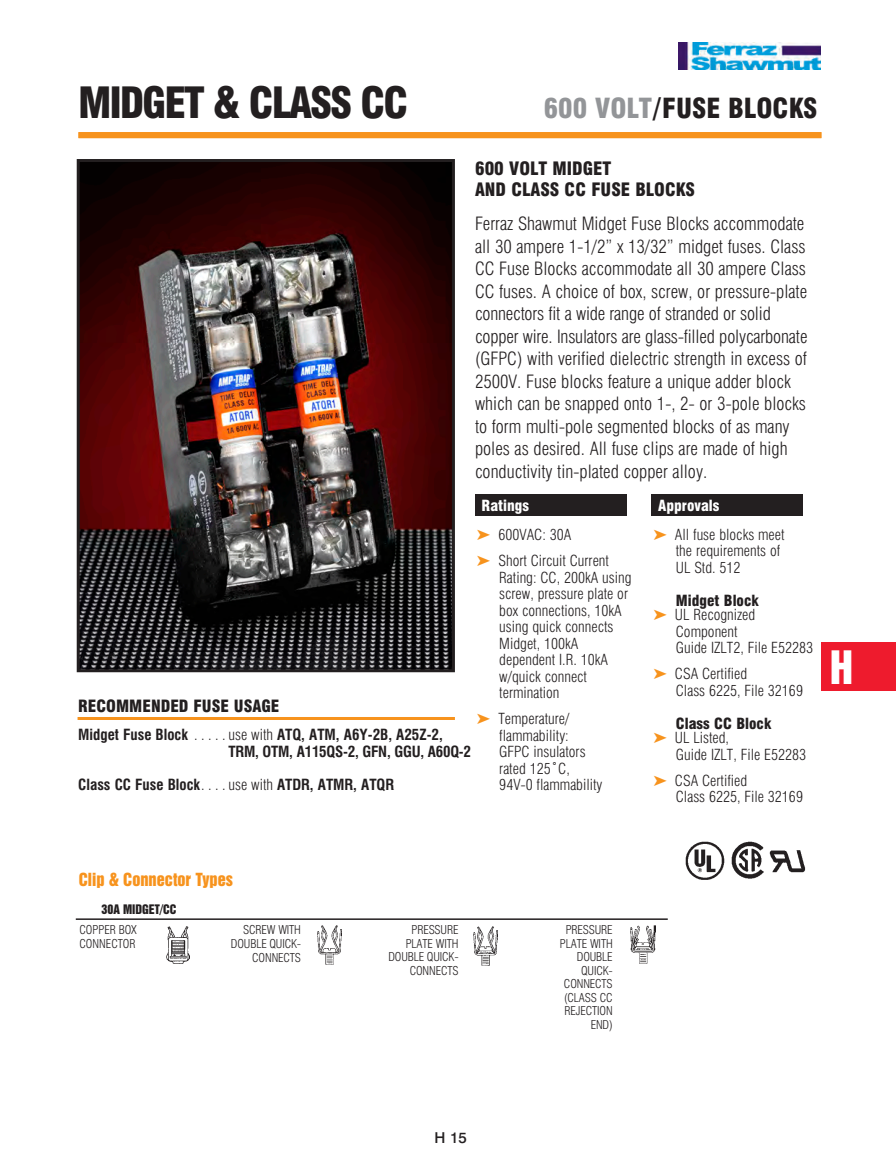
<style>
.page{position:relative;width:896px;height:1166px;background:#fff}
.page>*{position:absolute;margin:0;border:0;box-sizing:border-box;transform-origin:0 0}
.t1{font:900 condensed 42px "Swiss 721 BT";letter-spacing:-.05em;color:#231f20}
.t2{font:42px "Swiss 921 BT Regular A";color:#fff}
.t3{font:900 condensed 27px "Swiss 721 BT";color:#231f20}
.t4{font:300 condensed 18px/22.5px "Swiss 721 BT";color:#231f20}
.subhead{font:900 condensed 18px "Swiss 721 BT";color:#231f20}
.t5{font:900 condensed 16.5px "Swiss 721 BT";color:#231f20}
.t6{font:16.5px "Swiss 921 BT Regular A";color:#f7931d}
.RatingsApproval_List{font:300 condensed 15px/16.5px "Swiss 721 BT";color:#231f20}
.undersubhead{font:700 condensed 15px "Swiss 721 BT";color:#231f20}
.RatingsApproval_List-2{font:900 condensed 15px "Swiss 721 BT";color:#231f20}
.t7{font:900 condensed 15px "Swiss 721 BT";color:#fff}
.undersubhead-2{font:500 15px "Swiss 721 BT";color:#231f20}
.t8{font:300 condensed 12px/13.5px "Swiss 721 BT";letter-spacing:-.01em;color:#231f20;text-align:right}
.DIA_SUBHEAD{font:12px "Swiss 921 BT Regular A";color:#231f20}
.s1{color:#939598}
.s2{font-weight:300}
</style>
<div class="page">
<img style="left:678px;top:43px;width:142px;height:27px">
<div style="left:78px;top:132px;width:743px;height:6px;background:#f7931d"></div>
<div style="left:821px;top:642px;width:75px;height:49px;background:#ee1b2d"></div>
<img style="left:81px;top:163px;width:370px;height:505px">
<div style="left:77px;top:159px;width:378px;height:513px;border:3px solid #231f20"></div>
<hr style="left:78px;top:717px;width:377px;height:3px;background:#f7931d">
<div style="left:475px;top:494px;width:151px;height:22px;background:#231f20"></div>
<div style="left:651px;top:494px;width:152px;height:22px;background:#231f20"></div>
<img style="left:731px;top:841px;width:32px;height:37px">
<img style="left:685px;top:842px;width:39px;height:38px">
<img style="left:769px;top:850px;width:37px;height:23px">
<img style="left:166px;top:926px;width:23px;height:37px">
<img style="left:473px;top:926px;width:24px;height:39px">
<img style="left:631px;top:925px;width:24px;height:38px">
<img style="left:317px;top:925px;width:24px;height:39px">
<hr style="left:76px;top:918px;width:591px;height:2px;background:#231f20">
<p class="t1" style="left:78px;top:78px;width:332px">MIDGET &amp; CLASS CC</p>
<p class="t3" style="left:543px;top:92px;width:275px"><span class="s1">600 VOLT</span>/FUSE BLOCKS</p>
<p class="subhead" style="left:475px;top:157px;width:138px">600 VOLT MIDGET</p>
<p class="subhead" style="left:475px;top:178px;width:221px">AND CLASS CC FUSE BLOCKS</p>
<p class="t4" style="left:475px;top:212px;width:334px">Ferraz Shawmut Midget Fuse Blocks accommodate all 30 ampere 1-1/2” x 13/32” midget fuses. Class CC Fuse Blocks accommodate all 30 ampere Class CC fuses. A choice of box, screw, or pressure-plate connectors fit a wide range of stranded or solid copper wire. Insulators are glass-filled polycarbonate (GFPC) with verified dielectric strength in excess of 2500V. Fuse blocks feature a unique adder block which can be snapped onto 1-, 2- or 3-pole blocks to form multi-pole segmented blocks of as many poles as desired. All fuse clips are made of high conductivity tin-plated copper alloy.</p>
<p class="t5" style="left:78px;top:696px;width:203px">RECOMMENDED FUSE USAGE</p>
<p class="undersubhead" style="left:78px;top:725px;width:114px">Midget Fuse Block <span class="s2">.....</span></p>
<p class="undersubhead" style="left:228px;top:725px;width:216px"><span class="s2">use with</span> ATQ, ATM, A6Y-2B, A25Z-2,</p>
<p class="undersubhead" style="left:228px;top:742px;width:244px">TRM, OTM, A115QS-2, GFN, GGU, A60Q-2</p>
<p class="undersubhead" style="left:78px;top:775px;width:128px">Class CC Fuse Block <span class="s2">...</span></p>
<p class="undersubhead" style="left:228px;top:775px;width:167px"><span class="s2">use with</span> ATDR, ATMR, ATQR</p>
<p class="t7" style="left:481px;top:497px;width:49px">Ratings</p>
<p class="RatingsApproval_List" style="left:498px;top:526px;width:74px">600VAC: 30A</p>
<p class="RatingsApproval_List" style="left:498px;top:552px;width:135px">Short Circuit Current<br>Rating: CC, 200kA using screw, pressure plate or box connections, 10kA using quick connects<br>Midget, 100kA dependent I.R. 10kA w/quick connect termination</p>
<p class="RatingsApproval_List" style="left:498px;top:710px;width:106px">Temperature/ flammability:<br>GFPC insulators rated 125˚C,<br>94V-0 flammability</p>
<p class="t7" style="left:658px;top:497px;width:63px">Approvals</p>
<p class="RatingsApproval_List" style="left:675px;top:526px;width:111px">All fuse blocks meet the requirements of<br>UL Std. 512</p>
<p class="RatingsApproval_List-2" style="left:675px;top:591px;width:85px">Midget Block</p>
<p class="RatingsApproval_List" style="left:675px;top:606px;width:140px">UL Recognized<br>Component<br>Guide IZLT2, File E52283</p>
<p class="RatingsApproval_List" style="left:675px;top:665px;width:129px">CSA Certified<br>Class 6225, File 32169</p>
<p class="RatingsApproval_List-2" style="left:675px;top:714px;width:97px">Class CC Block</p>
<p class="RatingsApproval_List" style="left:675px;top:729px;width:133px">UL Listed,<br>Guide IZLT, File E52283</p>
<p class="RatingsApproval_List" style="left:675px;top:772px;width:129px">CSA Certified<br>Class 6225, File 32169</p>
<h1 class="t2" style="left:830px;top:640px;width:25px">H</h1>
<p class="t6" style="left:79px;top:869px;width:156px">Clip &amp; Connector Types</p>
<p class="DIA_SUBHEAD" style="left:101px;top:901px;width:76px">30A MIDGET/CC</p>
<p class="t8" style="left:79px;top:923px;width:59px">COPPER BOX</p>
<p class="t8" style="left:79px;top:936px;width:58px">CONNECTOR</p>
<p class="t8" style="left:243px;top:923px;width:59px">SCREW WITH</p>
<p class="t8" style="left:231px;top:936px;width:72px">DOUBLE QUICK-</p>
<p class="t8" style="left:252px;top:951px;width:50px">CONNECTS</p>
<p class="t8" style="left:388px;top:923px;width:72px">PRESSURE<br>PLATE WITH<br>DOUBLE QUICK-<br>CONNECTS</p>
<p class="t8" style="left:560px;top:923px;width:54px">PRESSURE<br>PLATE WITH<br>DOUBLE<br>QUICK-<br>CONNECTS (CLASS CC<br>REJECTION<br>END)</p>
<p class="undersubhead-2" style="left:434px;top:1128px;width:33px">H 155</p>
<p class="undersubhead-2" style="left:434px;top:1131px;width:25px">H 1</p>
</div>
